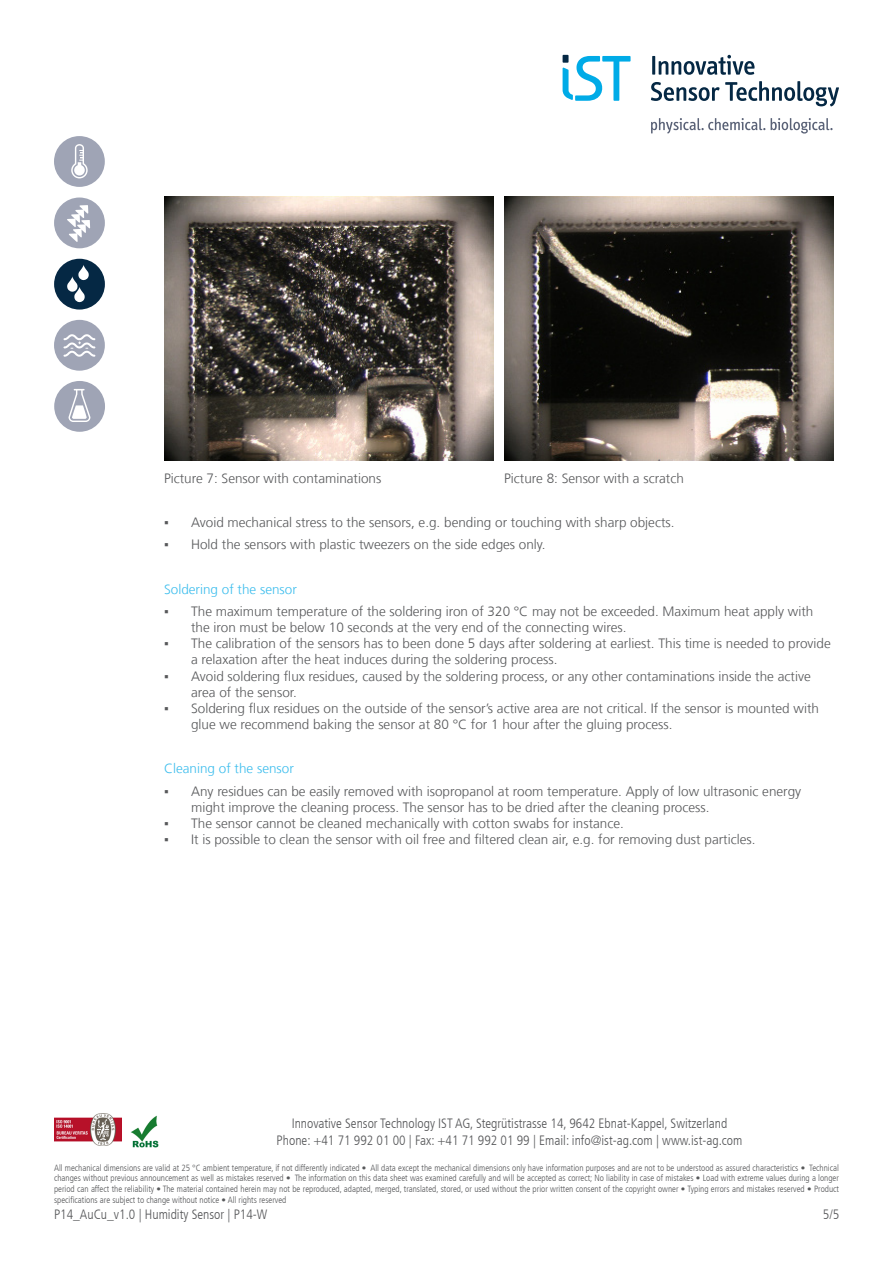
<style>
.page{position:relative;width:893px;height:1263px;background:#fff}
.page>*{position:absolute;margin:0;border:0;box-sizing:border-box;transform-origin:0 0}
.Text{font:300 13.5px/16.2px "Frutiger LT Com";color:#57585a}
.t1{font:300 condensed 13.5px/16.2px "Frutiger LT Com";color:#57585a;text-align:center}
.Subheading{font:300 13.5px "Frutiger LT Com";color:#3cbded}
.t2{font:300 condensed 9px/10.8px "Frutiger LT Com";color:#57585a;text-align:justify}
.s1{font-family:"Calibri";font-weight:400}
</style>
<div class="page">
<img style="left:164px;top:197px;width:330px;height:264px">
<img style="left:504px;top:197px;width:330px;height:264px">
<svg style="left:651px;top:81px;width:188px;height:26px"></svg>
<hr style="left:652px;top:56px;width:3px;height:19px;background:#052844">
<svg style="left:659px;top:55px;width:95px;height:20px"></svg>
<svg style="left:771px;top:118px;width:62px;height:16px"></svg>
<svg style="left:651px;top:118px;width:114px;height:16px"></svg>
<div style="left:563px;top:55px;width:5px;height:8px;background:#052844"></div>
<svg style="left:563px;top:56px;width:68px;height:45px"></svg>
<svg style="left:54px;top:136px;width:51px;height:51px"></svg>
<div style="left:54px;top:197px;width:51px;height:51px;background:#9fa4b5;border-radius:50%"></div>
<svg style="left:67px;top:205px;width:23px;height:37px"></svg>
<div style="left:54px;top:259px;width:51px;height:51px;background:#052844;border-radius:50%"></div>
<svg style="left:67px;top:265px;width:22px;height:37px"></svg>
<div style="left:54px;top:320px;width:51px;height:51px;background:#9fa4b5;border-radius:50%"></div>
<svg style="left:64px;top:334px;width:31px;height:23px"></svg>
<div style="left:54px;top:381px;width:51px;height:51px;background:#9fa4b5;border-radius:50%"></div>
<svg style="left:69px;top:389px;width:21px;height:33px"></svg>
<img style="left:54px;top:1113px;width:67px;height:32px">
<img style="left:131px;top:1115px;width:28px;height:33px">
<p class="Text" style="left:164px;top:470px;width:219px">Picture 7: Sensor with contaminations</p>
<p class="Text" style="left:504px;top:470px;width:181px">Picture 8: Sensor with a scratch</p>
<p class="Text" style="left:164px;top:515px;width:512px"><span class="s1">▪</span> Avoid mechanical stress to the sensors, e.g. bending or touching with sharp objects.</p>
<p class="Text" style="left:164px;top:537px;width:383px"><span class="s1">▪</span> Hold the sensors with plastic tweezers on the side edges only.</p>
<p class="Subheading" style="left:164px;top:581px;width:134px">Soldering of the sensor</p>
<p class="Text" style="left:191px;top:603px;width:624px;text-indent:-27px"><span class="s1">▪</span> The maximum temperature of the soldering iron of 320 °C may not be exceeded. Maximum heat apply with the iron must be below 10 seconds at the very end of the connecting wires.</p>
<p class="Text" style="left:191px;top:635px;width:641px;text-indent:-27px"><span class="s1">▪</span> The calibration of the sensors has to been done 5 days after soldering at earliest. This time is needed to provide a relaxation after the heat induces during the soldering process.</p>
<p class="Text" style="left:191px;top:668px;width:621px;text-indent:-27px"><span class="s1">▪</span> Avoid soldering flux residues, caused by the soldering process, or any other contaminations inside the active area of the sensor.</p>
<p class="Text" style="left:191px;top:700px;width:629px;text-indent:-27px"><span class="s1">▪</span> Soldering flux residues on the outside of the sensor’s active area are not critical. If the sensor is mounted with glue we recommend baking the sensor at 80 °C for 1 hour after the gluing process.</p>
<p class="Subheading" style="left:164px;top:761px;width:131px">Cleaning of the sensor</p>
<p class="Text" style="left:191px;top:783px;width:612px;text-indent:-27px"><span class="s1">▪</span> Any residues can be easily removed with isopropanol at room temperature. Apply of low ultrasonic energy might improve the cleaning process. The sensor has to be dried after the cleaning process.</p>
<p class="Text" style="left:164px;top:815px;width:461px"><span class="s1">▪</span> The sensor cannot be cleaned mechanically with cotton swabs for instance.</p>
<p class="Text" style="left:164px;top:831px;width:593px"><span class="s1">▪</span> It is possible to clean the sensor with oil free and filtered clean air, e.g. for removing dust particles.</p>
<p class="t1" style="left:277px;top:1116px;width:467px">Innovative Sensor Technology IST AG, Stegrütistrasse 14, 9642 Ebnat-Kappel, Switzerland<br>Phone: +41 71 992 01 00 | Fax: +41 71 992 01 99 | Email: info@ist-ag.com | www.ist-ag.com</p>
<p class="t2" style="left:54px;top:1162px;width:786px">All mechanical dimensions are valid at 25 °C ambient temperature, if not differently indicated • All data except the mechanical dimensions only have information purposes and are not to be understood as assured characteristics • Technical changes without previous announcement as well as mistakes reserved • The information on this data sheet was examined carefully and will be accepted as correct; No liability in case of mistakes • Load with extreme values during a longer period can affect the reliability • The material contained herein may not be reproduced, adapted, merged, translated, stored, or used without the prior written consent of the copyright owner • Typing errors and mistakes reserved • Product specifications are subject to change without notice • All rights reserved</p>
<p class="t1" style="left:54px;top:1206px;width:215px">P14_AuCu_v1.0 | Humidity Sensor | P14-W</p>
<p class="t1" style="left:823px;top:1206px;width:18px">5/5</p>
</div>
